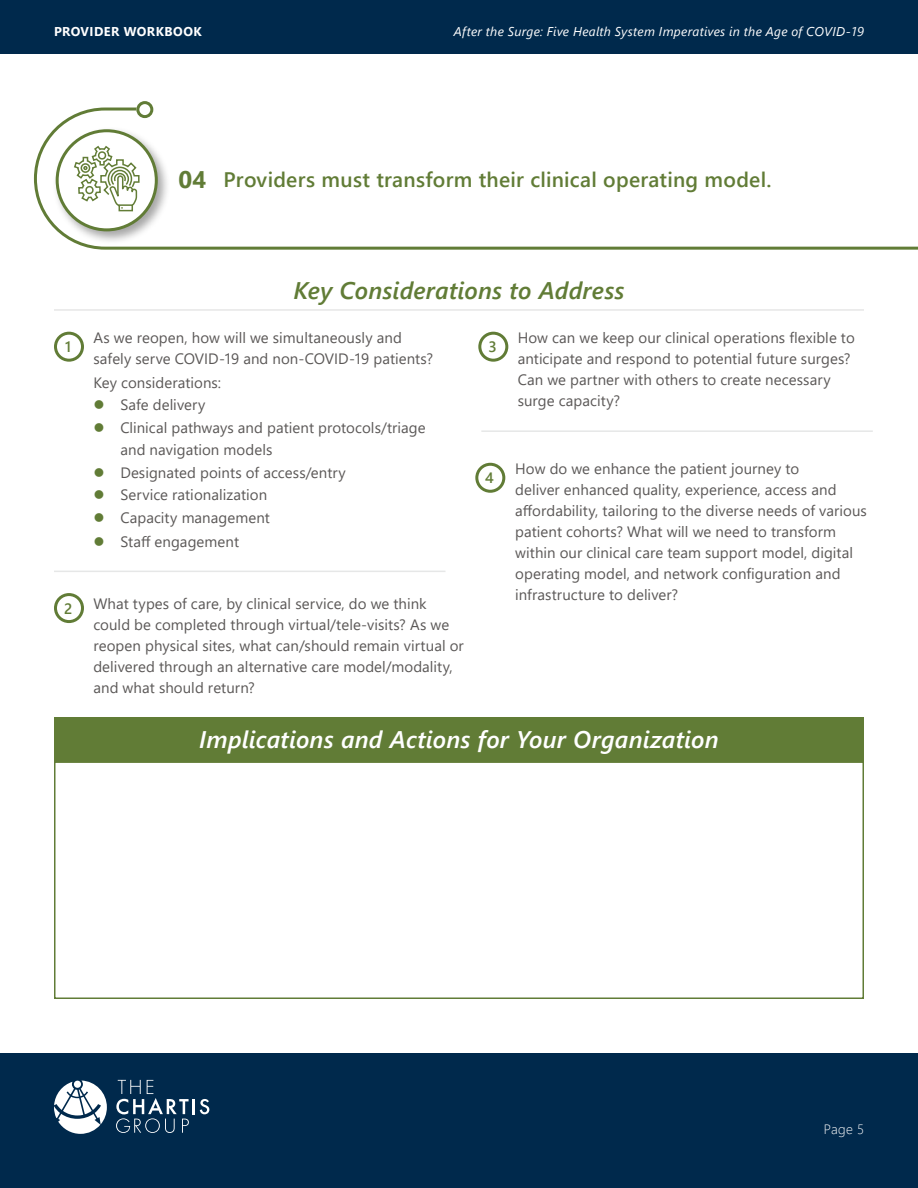
<style>
.page{position:relative;width:918px;height:1188px;background:#fff}
.page>*{position:absolute;margin:0;border:0;box-sizing:border-box;transform-origin:0 0}
.Chartis_-_Heading_2{font:italic 600 24px "Segoe UI";letter-spacing:.005em;color:#fff}
.Chartis_-_Heading_2-2{font:italic 600 24px "Segoe UI";letter-spacing:.005em;color:#617c36}
.Chartis_-_Body_Copy{font:700 24px "Segoe UI";color:#617c36}
.Chartis_-_Heading_1{font:600 21px "Segoe UI";letter-spacing:.01em;color:#617c36}
.Chartis_-_Body_Copy-2{font:15px/21px "Segoe UI";letter-spacing:.005em;color:#5b5857}
.Chartis_-_Body_Copy-3{font:600 15px "Segoe UI";color:#617c36}
.t1{font:300 13.5px "Segoe UI";color:#fff}
.t2{font:italic 12.75px "Segoe UI";letter-spacing:.02em;color:#fff}
.t3{font:700 12.75px "Segoe UI";letter-spacing:.035em;color:#fff}
</style>
<div class="page">
<div style="left:0;top:1053px;width:918px;height:135px;background:#00294c"></div>
<svg style="left:54px;top:1081px;width:53px;height:53px"></svg>
<svg style="left:116px;top:1080px;width:93px;height:53px"></svg>
<div style="left:0;top:0;width:918px;height:54px;background:#00294c"></div>
<div style="left:136px;top:101px;width:17px;height:17px;border:3px solid #617c36;border-radius:50%"></div>
<svg style="left:33px;top:106px;width:885px;height:144px"></svg>
<div style="left:52px;top:126px;width:119px;height:119px;background:#000;opacity:.35"></div>
<div style="left:57px;top:131px;width:99px;height:99px;background:#fff;border-radius:50%"></div>
<div style="left:56px;top:129px;width:102px;height:102px;border:3px solid #617c36;border-radius:50%"></div>
<div style="left:119px;top:204px;width:14px;height:7px;border:2px solid #637d37"></div>
<svg style="left:73px;top:145px;width:67px;height:64px"></svg>
<div style="left:54px;top:717px;width:810px;height:44px;background:#617c36"></div>
<div style="left:54px;top:332px;width:30px;height:30px;border:3px solid #617c36;border-radius:50%"></div>
<div style="left:54px;top:593px;width:30px;height:30px;border:3px solid #617c36;border-radius:50%"></div>
<div style="left:478px;top:332px;width:30px;height:30px;border:3px solid #617c36;border-radius:50%"></div>
<div style="left:475px;top:463px;width:30px;height:30px;border:3px solid #617c36;border-radius:50%"></div>
<div style="left:54px;top:761px;width:810px;height:238px;border:2px solid #617c36"></div>
<hr style="left:54px;top:571px;width:392px;height:1px;background:#e6e7e7">
<hr style="left:481px;top:430px;width:392px;height:2px;background:#e6e7e7">
<hr style="left:54px;top:309px;width:810px;height:2px;background:#e6e7e7">
<p class="t3" style="left:54px;top:20px;width:149px">PROVIDER WORKBOOK</p>
<p class="t2" style="left:454px;top:20px;width:412px">After the Surge: Five Health System Imperatives in the Age of COVID-19</p>
<p class="Chartis_-_Body_Copy" style="left:179px;top:157px;width:29px">04</p>
<p class="Chartis_-_Heading_1" style="left:224px;top:159px;width:550px">Providers must transform their clinical operating model.</p>
<p class="Chartis_-_Body_Copy-3" style="left:65px;top:333px;width:8px">1</p>
<p class="Chartis_-_Body_Copy-3" style="left:64px;top:594px;width:10px">2</p>
<p class="Chartis_-_Heading_2-2" style="left:293px;top:268px;width:333px">Key Considerations to Address</p>
<p class="Chartis_-_Body_Copy-2" style="left:93px;top:325px;width:341px">As we reopen, how will we simultaneously and safely serve COVID-19 and non-COVID-19 patients?</p>
<p class="Chartis_-_Body_Copy-2" style="left:93px;top:370px;width:129px">Key considerations:</p>
<p class="Chartis_-_Body_Copy-2" style="left:120px;top:393px;width:87px">Safe delivery</p>
<p class="Chartis_-_Body_Copy-2" style="left:120px;top:415px;width:307px;line-height:22.5px">Clinical pathways and patient protocols/triage and navigation models</p>
<p class="Chartis_-_Body_Copy-2" style="left:120px;top:460px;width:227px">Designated points of access/entry</p>
<p class="Chartis_-_Body_Copy-2" style="left:120px;top:483px;width:148px">Service rationalization</p>
<p class="Chartis_-_Body_Copy-2" style="left:120px;top:505px;width:151px">Capacity management</p>
<p class="Chartis_-_Body_Copy-2" style="left:120px;top:529px;width:120px">Staff engagement</p>
<p class="Chartis_-_Body_Copy-2" style="left:93px;top:592px;width:372px">What types of care, by clinical service, do we think could be completed through virtual/tele-visits? As we reopen physical sites, what can/should remain virtual or delivered through an alternative care model/modality, and what should return?</p>
<p class="Chartis_-_Body_Copy-3" style="left:488px;top:333px;width:10px">3</p>
<p class="Chartis_-_Body_Copy-2" style="left:518px;top:325px;width:339px">How can we keep our clinical operations flexible to anticipate and respond to potential future surges?<br>Can we partner with others to create necessary surge capacity?</p>
<p class="Chartis_-_Body_Copy-3" style="left:485px;top:464px;width:10px">4</p>
<p class="Chartis_-_Body_Copy-2" style="left:515px;top:457px;width:353px">How do we enhance the patient journey to<br>deliver enhanced quality, experience, access and affordability, tailoring to the diverse needs of various patient cohorts? What will we need to transform within our clinical care team support model, digital operating model, and network configuration and infrastructure to deliver?</p>
<p class="Chartis_-_Heading_2" style="left:199px;top:717px;width:521px">Implications and Actions for Your Organization</p>
<p class="t1" style="left:824px;top:1116px;width:42px">Page 5</p>
</div>
